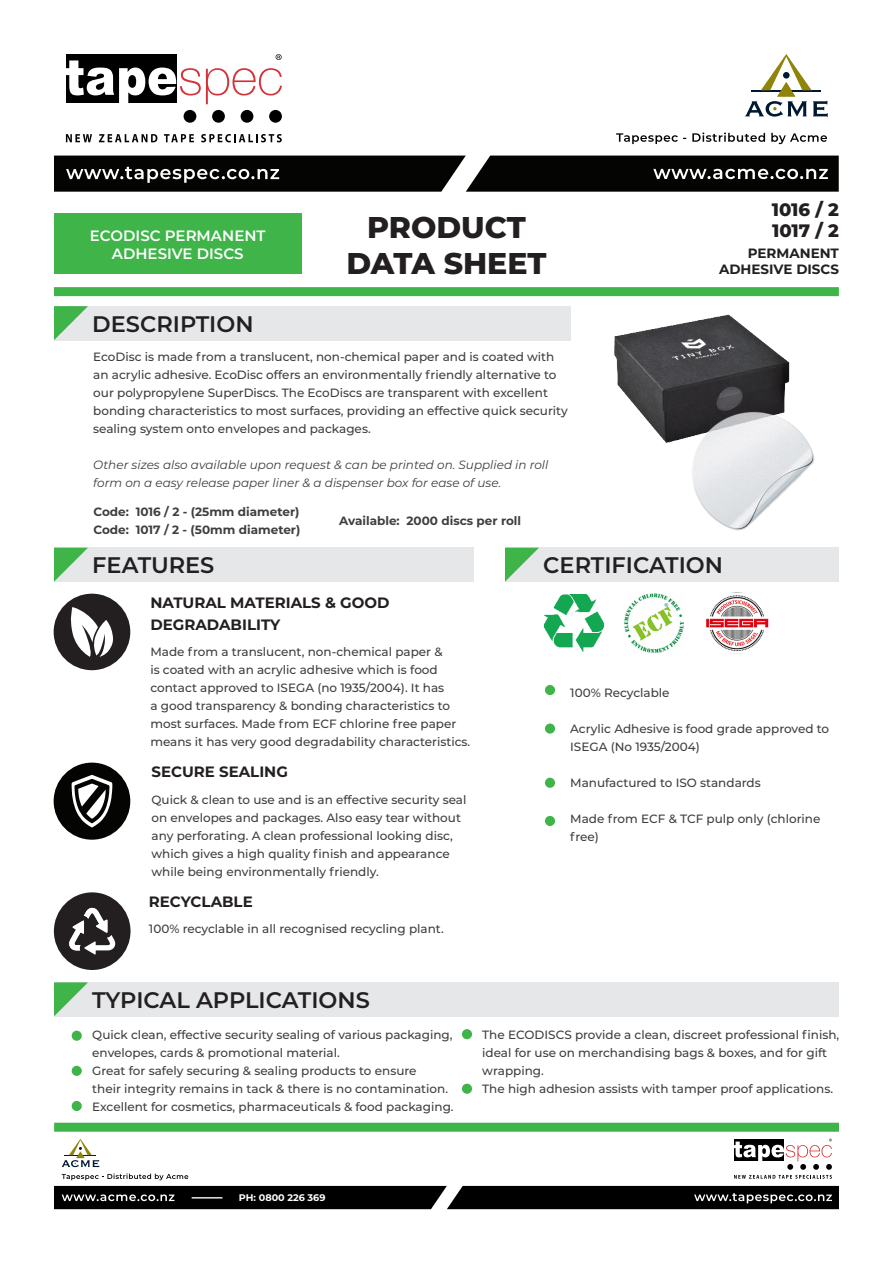
<style>
.page{position:relative;width:893px;height:1263px;background:#fff}
.page>*{position:absolute;margin:0;border:0;box-sizing:border-box;transform-origin:0 0}
.t1{font:800 30px "Montserrat";color:#231f20}
.t2{font:600 22.5px "Montserrat";color:#231f20}
.t3{font:800 18px "Montserrat";color:#231f20}
.t4{font:700 15px/21.6px "Montserrat";color:#231f20}
.t5{font:600 15px "Montserrat";color:#fff}
.t6{font:700 13.5px "Montserrat";color:#231f20}
.t7{font:500 12px/18px "Montserrat";color:#3e3e3f}
.t8{font:italic 12px/18px "Montserrat";color:#3e3e3f}
.t9{font:700 12px "Montserrat";color:#3e3e3f}
.t10{font:700 9.6px "Montserrat";color:#fff}
</style>
<div class="page">
<div style="left:54px;top:287px;width:785px;height:9px;background:#3eb449"></div>
<div style="left:54px;top:306px;width:516px;height:34px;background:#e6e7e9"></div>
<svg style="left:54px;top:306px;width:34px;height:34px"></svg>
<div style="left:54px;top:982px;width:785px;height:34px;background:#e6e7e9"></div>
<svg style="left:54px;top:982px;width:34px;height:34px"></svg>
<div style="left:72px;top:1031px;width:10px;height:10px;background:#3eb449;border-radius:50%"></div>
<div style="left:72px;top:1101px;width:10px;height:10px;background:#3eb449;border-radius:50%"></div>
<div style="left:72px;top:1066px;width:10px;height:10px;background:#3eb449;border-radius:50%"></div>
<div style="left:462px;top:1029px;width:10px;height:10px;background:#3eb449;border-radius:50%"></div>
<div style="left:545px;top:685px;width:10px;height:10px;background:#3eb449;border-radius:50%"></div>
<div style="left:545px;top:723px;width:10px;height:11px;background:#3eb449;border-radius:50%"></div>
<div style="left:545px;top:778px;width:10px;height:10px;background:#3eb449;border-radius:50%"></div>
<div style="left:545px;top:816px;width:10px;height:10px;background:#3eb449;border-radius:50%"></div>
<div style="left:462px;top:1084px;width:10px;height:10px;background:#3eb449;border-radius:50%"></div>
<div style="left:54px;top:548px;width:419px;height:34px;background:#e6e7e9"></div>
<div style="left:505px;top:548px;width:334px;height:34px;background:#e6e7e9"></div>
<svg style="left:54px;top:548px;width:34px;height:34px"></svg>
<svg style="left:505px;top:548px;width:34px;height:34px"></svg>
<div style="left:54px;top:213px;width:247px;height:61px;background:#3eb449"></div>
<div style="left:54px;top:594px;width:76px;height:76px;background:#231f20;border-radius:50%"></div>
<svg style="left:70px;top:607px;width:43px;height:50px"></svg>
<div style="left:54px;top:892px;width:77px;height:78px;background:#231f20;border-radius:50%"></div>
<svg style="left:69px;top:907px;width:46px;height:47px"></svg>
<img style="left:598px;top:296px;width:202px;height:147px">
<img style="left:680px;top:400px;width:135px;height:131px">
<div style="left:54px;top:763px;width:76px;height:77px;background:#040503;border-radius:50%"></div>
<svg style="left:72px;top:775px;width:40px;height:52px"></svg>
<img style="left:624px;top:593px;width:60px;height:60px">
<img style="left:545px;top:594px;width:58px;height:57px">
<img style="left:706px;top:592px;width:63px;height:60px">
<div style="left:54px;top:1123px;width:785px;height:9px;background:#3eb449"></div>
<svg style="left:54px;top:1186px;width:785px;height:23px;background:#0e0e0f"></svg>
<svg style="left:62px;top:1173px;width:126px;height:7px"></svg>
<svg style="left:62px;top:1139px;width:37px;height:28px"></svg>
<hr style="left:192px;top:1197px;width:30px;height:1px;background:#e6e7e9">
<svg style="left:734px;top:1139px;width:98px;height:40px"></svg>
<svg style="left:616px;top:133px;width:70px;height:11px"></svg>
<svg style="left:692px;top:132px;width:73px;height:10px"></svg>
<svg style="left:771px;top:133px;width:56px;height:11px"></svg>
<svg style="left:54px;top:156px;width:785px;height:36px;background:#1d1d1c"></svg>
<svg style="left:745px;top:54px;width:83px;height:63px"></svg>
<div style="left:184px;top:110px;width:12px;height:13px;background:#000001;border-radius:50%"></div>
<div style="left:212px;top:110px;width:13px;height:13px;background:#000001;border-radius:50%"></div>
<div style="left:241px;top:110px;width:12px;height:13px;background:#000001;border-radius:50%"></div>
<div style="left:269px;top:110px;width:13px;height:13px;background:#000001;border-radius:50%"></div>
<svg style="left:66px;top:134px;width:26px;height:8px"></svg>
<svg style="left:99px;top:134px;width:58px;height:8px"></svg>
<svg style="left:164px;top:134px;width:30px;height:8px"></svg>
<svg style="left:201px;top:134px;width:81px;height:8px"></svg>
<svg style="left:66px;top:54px;width:216px;height:51px"></svg>
<p class="t5" style="left:90px;top:225px;width:177px">ECODISC PERMANENT</p>
<p class="t5" style="left:112px;top:243px;width:133px">ADHESIVE DISCS</p>
<p class="t2" style="left:92px;top:308px;width:163px">DESCRIPTION</p>
<p class="t1" style="left:367px;top:205px;width:160px">PRODUCT</p>
<p class="t1" style="left:346px;top:241px;width:202px">DATA SHEET</p>
<p class="t7" style="left:93px;top:347px;width:476px">EcoDisc is made from a translucent, non-chemical paper and is coated with an acrylic adhesive. EcoDisc offers an environmentally friendly alternative to our polypropylene SuperDiscs. The EcoDiscs are transparent with excellent bonding characteristics to most surfaces, providing an effective quick security sealing system onto envelopes and packages.</p>
<p class="t8" style="left:93px;top:455px;width:457px">Other sizes also available upon request &amp; can be printed on. Supplied in roll form on a easy release paper liner &amp; a dispenser box for ease of use.</p>
<p class="t9" style="left:93px;top:503px;width:207px">Code: 1016 / 2 - (25mm diameter)</p>
<p class="t9" style="left:93px;top:521px;width:208px">Code: 1017 / 2 - (50mm diameter)</p>
<p class="t9" style="left:339px;top:512px;width:183px">Available: 2000 discs per roll</p>
<p class="t3" style="left:772px;top:196px;width:69px">1016 / 2</p>
<p class="t3" style="left:772px;top:217px;width:68px">1017 / 2</p>
<p class="t6" style="left:748px;top:243px;width:93px">PERMANENT</p>
<p class="t6" style="left:719px;top:259px;width:121px">ADHESIVE DISCS</p>
<p class="t2" style="left:92px;top:549px;width:124px">FEATURES</p>
<p class="t2" style="left:543px;top:549px;width:181px">CERTIFICATION</p>
<p class="t4" style="left:150px;top:591px;width:241px">NATURAL MATERIALS &amp; GOOD<br>DEGRADABILITY</p>
<p class="t7" style="left:150px;top:642px;width:321px">Made from a translucent, non-chemical paper &amp;<br>is coated with an acrylic adhesive which is food contact approved to ISEGA (no 1935/2004). It has<br>a good transparency &amp; bonding characteristics to most surfaces. Made from ECF chlorine free paper means it has very good degradability characteristics.</p>
<p class="t4" style="left:152px;top:760px;width:138px">SECURE SEALING</p>
<p class="t7" style="left:152px;top:790px;width:316px">Quick &amp; clean to use and is an effective security seal on envelopes and packages. Also easy tear without any perforating. A clean professional looking disc, which gives a high quality finish and appearance while being environmentally friendly.</p>
<p class="t4" style="left:149px;top:890px;width:105px">RECYCLABLE</p>
<p class="t7" style="left:149px;top:919px;width:296px">100% recyclable in all recognised recycling plant.</p>
<p class="t7" style="left:570px;top:683px;width:101px">100% Recyclable</p>
<p class="t7" style="left:570px;top:719px;width:260px">Acrylic Adhesive is food grade approved to<br>ISEGA (No 1935/2004)</p>
<p class="t7" style="left:570px;top:773px;width:192px">Manufactured to ISO standards</p>
<p class="t7" style="left:570px;top:809px;width:252px">Made from ECF &amp; TCF pulp only (chlorine free)</p>
<p class="t2" style="left:92px;top:984px;width:279px">TYPICAL APPLICATIONS</p>
<p class="t7" style="left:92px;top:1025px;width:362px">Quick clean, effective security sealing of various packaging, envelopes, cards &amp; promotional material.</p>
<p class="t7" style="left:92px;top:1061px;width:363px">Great for safely securing &amp; sealing products to ensure<br>their integrity remains in tack &amp; there is no contamination.<br>Excellent for cosmetics, pharmaceuticals &amp; food packaging.</p>
<p class="t7" style="left:482px;top:1025px;width:359px">The ECODISCS provide a clean, discreet professional finish, ideal for use on merchandising bags &amp; boxes, and for gift wrapping.</p>
<p class="t7" style="left:482px;top:1079px;width:352px">The high adhesion assists with tamper proof applications.</p>
<p class="t10" style="left:239px;top:1191px;width:88px">PH: 0800 226 369</p>
</div>
